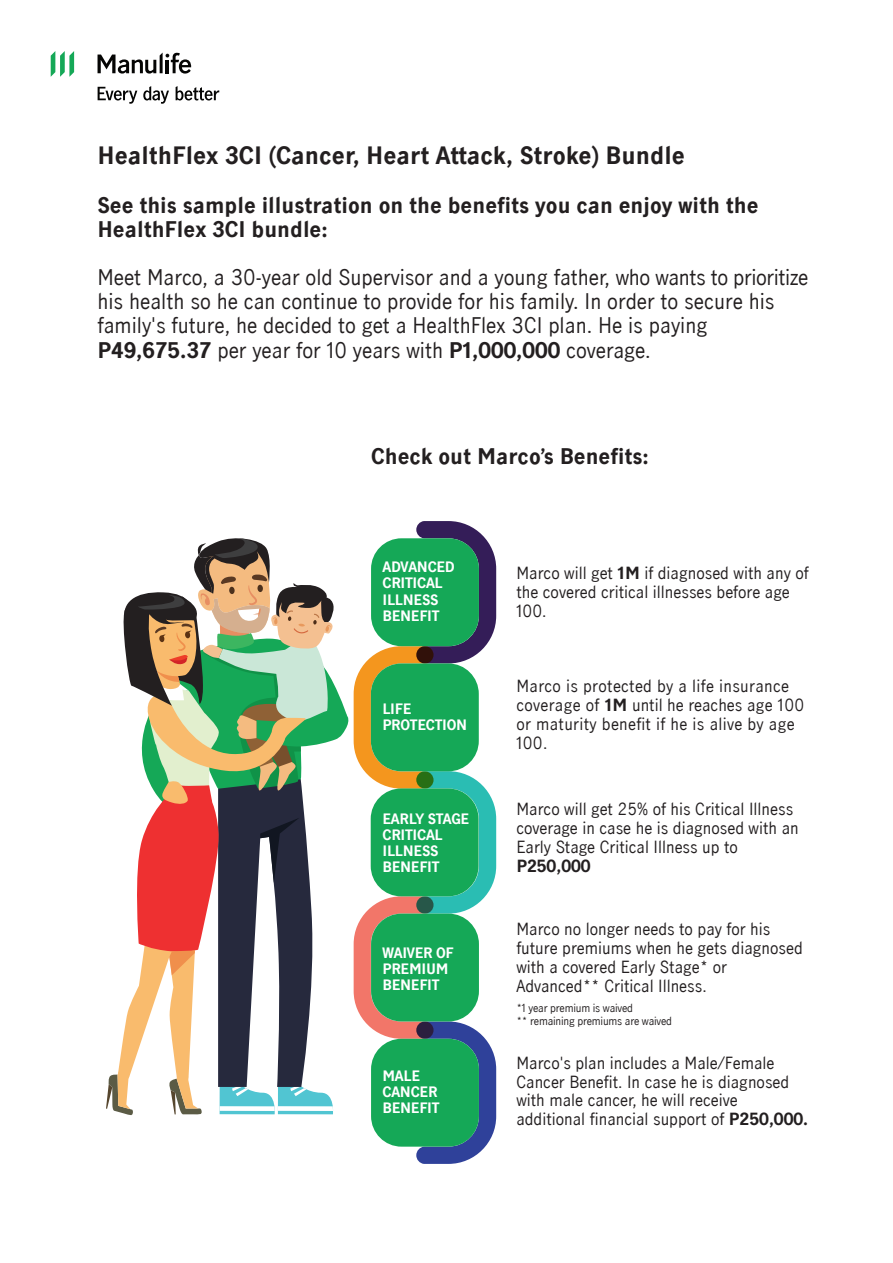
<style>
.page{position:relative;width:893px;height:1263px;background:#fff}
.page>*{position:absolute;margin:0;border:0;box-sizing:border-box;transform-origin:0 0}
.t1{font:700 22.5px "Manulife JH Sans";color:#231f20}
.t2{font:20.25px/24.3px "Manulife JH Sans";color:#231f20}
.t3{font:700 20.25px/24.3px "Manulife JH Sans";color:#231f20}
.t4{font:15.75px/18.9px "Manulife JH Sans";color:#231f20}
.t5{font:15.75px/18.9px "Manulife JH Sans";letter-spacing:.02em;color:#231f20}
.t6{font:700 15.75px "Manulife JH Sans";color:#231f20}
.t7{font:700 13.5px/16.2px "Manulife JH Sans";letter-spacing:-.02em;color:#fff}
.t8{font:10.5px/12.6px "Manulife JH Sans";letter-spacing:-.02em;color:#231f20}
.s1{font-weight:700}
</style>
<div class="page">
<svg style="left:106px;top:521px;width:390px;height:643px"></svg>
<div style="left:371px;top:538px;width:108px;height:108px;background:#15a857;border-radius:30px"></div>
<div style="left:371px;top:663px;width:108px;height:108px;background:#15a857;border-radius:30px"></div>
<div style="left:371px;top:788px;width:108px;height:108px;background:#15a857;border-radius:30px"></div>
<div style="left:371px;top:913px;width:108px;height:108px;background:#15a857;border-radius:30px"></div>
<div style="left:371px;top:1039px;width:108px;height:108px;background:#15a857;border-radius:30px"></div>
<svg style="left:51px;top:51px;width:23px;height:26px"></svg>
<svg style="left:98px;top:53px;width:93px;height:21px"></svg>
<svg style="left:98px;top:87px;width:39px;height:17px"></svg>
<svg style="left:143px;top:86px;width:26px;height:18px"></svg>
<svg style="left:176px;top:86px;width:43px;height:15px"></svg>
<h1 class="t1" style="left:97px;top:139px;width:589px">HealthFlex 3CI (Cancer, Heart Attack, Stroke) Bundle</h1>
<p class="t3" style="left:97px;top:192px;width:663px">See this sample illustration on the benefits you can enjoy with the<br>HealthFlex 3CI bundle:</p>
<p class="t2" style="left:97px;top:264px;width:712px">Meet Marco, a 30-year old Supervisor and a young father, who wants to prioritize his health so he can continue to provide for his family. In order to secure his family's future, he decided to get a HealthFlex 3CI plan. He is paying <span class="s1">P49,675.37</span> per year for 10 years with <span class="s1">P1,000,000</span> coverage.</p>
<p class="t3" style="left:371px;top:443px;width:279px">Check out Marco’s Benefits:</p>
<p class="t7" style="left:382px;top:558px;width:74px">ADVANCED<br>CRITICAL<br>ILLNESS<br>BENEFIT</p>
<p class="t7" style="left:382px;top:700px;width:86px">LIFE<br>PROTECTION</p>
<p class="t7" style="left:382px;top:810px;width:88px">EARLY STAGE<br>CRITICAL<br>ILLNESS<br>BENEFIT</p>
<p class="t7" style="left:382px;top:944px;width:73px">WAIVER OF<br>PREMIUM<br>BENEFIT</p>
<p class="t7" style="left:382px;top:1067px;width:59px">MALE<br>CANCER<br>BENEFIT</p>
<p class="t4" style="left:516px;top:563px;width:294px">Marco will get <span class="s1">1M</span> if diagnosed with any of the covered critical illnesses before age<br>100.</p>
<p class="t5" style="left:516px;top:676px;width:289px">Marco is protected by a life insurance coverage of <span class="s1">1M</span> until he reaches age 100 or maturity benefit if he is alive by age<br>100.</p>
<p class="t4" style="left:516px;top:799px;width:284px">Marco will get 25% of his Critical Illness coverage in case he is diagnosed with an<br>Early Stage Critical Illness up to</p>
<p class="t6" style="left:516px;top:854px;width:76px">P250,000</p>
<p class="t4" style="left:516px;top:919px;width:288px">Marco no longer needs to pay for his future premiums when he gets diagnosed with a covered Early Stage* or Advanced** Critical Illness.</p>
<p class="t8" style="left:516px;top:1002px;width:157px">*1 year premium is waived<br>** remaining premiums are waived</p>
<p class="t4" style="left:516px;top:1052px;width:293px">Marco's plan includes a Male/Female Cancer Benefit. In case he is diagnosed with male cancer, he will receive additional financial support of <span class="s1">P250,000.</span></p>
</div>
